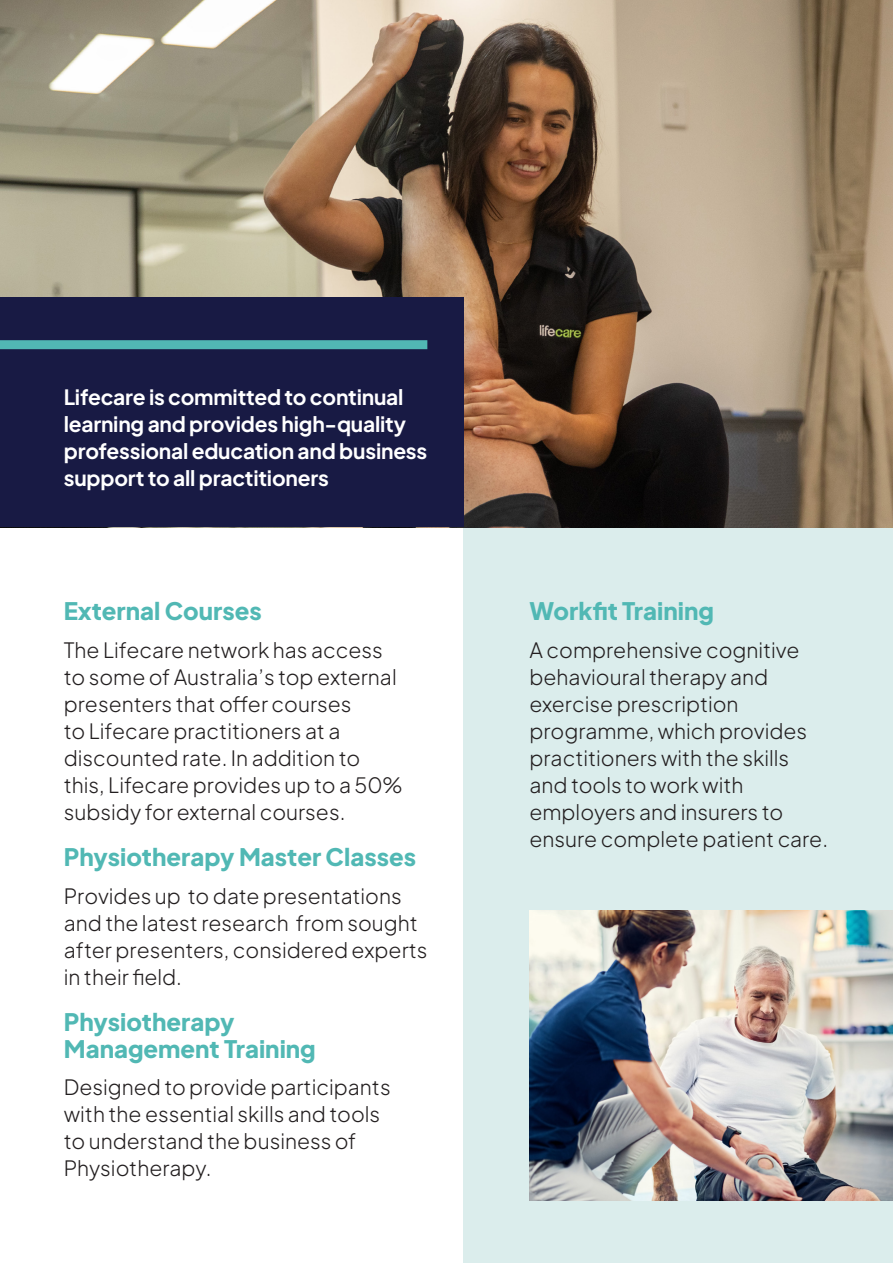
<style>
.page{position:relative;width:893px;height:1263px;background:#fff}
.page>*{position:absolute;margin:0;border:0;box-sizing:border-box;transform-origin:0 0}
.t1{font:800 24px/27px "Plus Jakarta Sans";color:#51b8b4}
.t2{font:300 21px/27px "Plus Jakarta Sans";color:#231f20}
.t3{font:700 21px/27px "Plus Jakarta Sans";letter-spacing:-.01em;color:#fff}
</style>
<div class="page">
<div style="left:463px;top:0;width:430px;height:1263px;background:#dbedec"></div>
<img style="left:0;top:0;width:893px;height:527px">
<div style="left:0;top:298px;width:463px;height:229px;background:#181a44"></div>
<div style="left:0;top:340px;width:427px;height:9px;background:#51b8b4"></div>
<img style="left:529px;top:911px;width:364px;height:289px">
<p class="t3" style="left:64px;top:381px;width:365px">Lifecare is committed to continual learning and provides high-quality professional education and business support to all practitioners</p>
<p class="t1" style="left:64px;top:595px;width:199px">External Courses</p>
<p class="t2" style="left:64px;top:634px;width:340px">The Lifecare network has access to some of Australia’s top external presenters that offer courses<br>to Lifecare practitioners at a discounted rate. In addition to this, Lifecare provides up to a 50% subsidy for external courses.</p>
<p class="t1" style="left:64px;top:841px;width:354px">Physiotherapy Master Classes</p>
<p class="t2" style="left:64px;top:880px;width:365px">Provides up to date presentations and the latest research from sought after presenters, considered experts in their field.</p>
<p class="t1" style="left:64px;top:1006px;width:254px">Physiotherapy<br>Management Training</p>
<p class="t2" style="left:64px;top:1072px;width:328px">Designed to provide participants with the essential skills and tools to understand the business of<br>Physiotherapy.</p>
<p class="t1" style="left:529px;top:595px;width:186px">Workfit Training</p>
<p class="t2" style="left:529px;top:634px;width:300px">A comprehensive cognitive behavioural therapy and exercise prescription programme, which provides practitioners with the skills and tools to work with employers and insurers to ensure complete patient care.</p>
</div>
